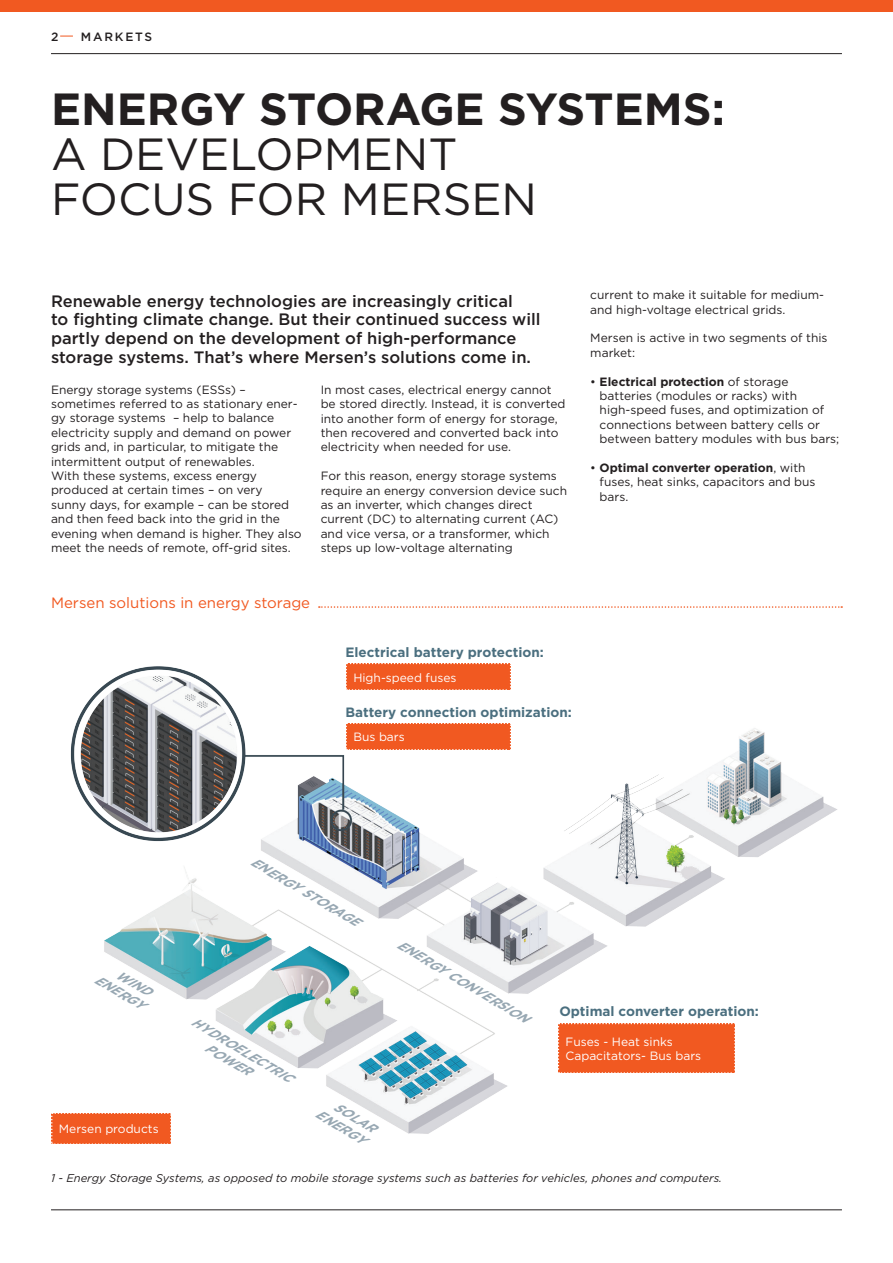
<style>
.page{position:relative;width:893px;height:1263px;background:#fff}
.page>*{position:absolute;margin:0;border:0;box-sizing:border-box;transform-origin:0 0}
.t1{font:45px/45px "Gotham";color:#231f20}
.t2{font:700 45px "Gotham";color:#231f20}
.t3{font:500 16.5px/18.8px "Gotham";color:#231f20}
.t4{font:15px "Gotham";color:#f15921}
.t5{font:700 13.5px "Gotham";color:#4b6f7f}
.t6{font:italic 700 12.75px/15.3px "Gotham";color:#98a8b3;text-align:right}
.t7{font:12px/14.4px "Gotham";color:#231f20}
.t8{font:12px/14.4px "Gotham";color:#fff}
.t9{font:500 12px "Gotham";letter-spacing:.15em;color:#231f20}
.t10{font:italic 11.25px "Gotham";color:#231f20}
.s1{font-weight:700}
</style>
<div class="page">
<div style="left:0;top:0;width:893px;height:11px;background:#f15921"></div>
<hr style="left:51px;top:1209px;width:791px;height:1px;background:#231f20">
<hr style="left:51px;top:53px;width:791px;height:1px;background:#231f20">
<svg style="left:60px;top:36px;width:13px;height:1px"></svg>
<img style="left:70px;top:666px;width:767px;height:468px">
<svg style="left:345px;top:663px;width:167px;height:28px;background:#f26632"></svg>
<svg style="left:345px;top:723px;width:167px;height:27px;background:#f1602b"></svg>
<svg style="left:558px;top:1023px;width:178px;height:51px;background:#f15f2a"></svg>
<svg style="left:51px;top:1112px;width:121px;height:32px;background:#f1632f"></svg>
<svg style="left:319px;top:606px;width:523px;height:2px"></svg>
<p class="t9" style="left:51px;top:29px;width:9px">2</p>
<p class="t9" style="left:81px;top:29px;width:73px">MARKETS</p>
<h1 class="t2" style="left:51px;top:80px;width:675px">ENERGY STORAGE SYSTEMS:</h1>
<h1 class="t1" style="left:51px;top:131px;width:488px">A DEVELOPMENT<br>FOCUS FOR MERSEN</h1>
<h2 class="t3" style="left:51px;top:291px;width:491px">Renewable energy technologies are increasingly critical<br>to fighting climate change. But their continued success will partly depend on the development of high-performance storage systems. That’s where Mersen’s solutions come in.</h2>
<p class="t7" style="left:51px;top:382px;width:252px">Energy storage systems (ESSs) – sometimes referred to as stationary ener&shy;gy storage systems – help to balance electricity supply and demand on power grids and, in particular, to mitigate the intermittent output of renewables.<br>With these systems, excess energy produced at certain times – on very<br>sunny days, for example – can be stored and then feed back into the grid in the evening when demand is higher. They also meet the needs of remote, off-grid sites.</p>
<p class="t7" style="left:321px;top:382px;width:246px">In most cases, electrical energy cannot be stored directly. Instead, it is converted into another form of energy for storage, then recovered and converted back into electricity when needed for use.</p>
<p class="t7" style="left:321px;top:468px;width:248px">For this reason, energy storage systems require an energy conversion device such as an inverter, which changes direct current (DC) to alternating current (AC) and vice versa, or a transformer, which steps up low-voltage alternating</p>
<p class="t4" style="left:51px;top:593px;width:261px">Mersen solutions in energy storage</p>
<p class="t5" style="left:345px;top:643px;width:200px">Electrical battery protection:</p>
<p class="t8" style="left:353px;top:670px;width:105px">High-speed fuses</p>
<p class="t5" style="left:345px;top:703px;width:228px">Battery connection optimization:</p>
<p class="t8" style="left:353px;top:730px;width:53px">Bus bars</p>
<p class="t7" style="left:590px;top:287px;width:235px">current to make it suitable for medium&shy;and high-voltage electrical grids.</p>
<p class="t7" style="left:590px;top:331px;width:239px">Mersen is active in two segments of this market:</p>
<p class="t7" style="left:600px;top:374px;width:241px;text-indent:-9px">• <span class="s1">Electrical protection</span> of storage batteries (modules or racks) with high-speed fuses, and optimization of connections between battery cells or between battery modules with bus bars;</p>
<p class="t7" style="left:600px;top:460px;width:217px;text-indent:-9px">• <span class="s1">Optimal converter operation</span>, with fuses, heat sinks, capacitors and bus bars.</p>
<p class="t6" style="left:256px;top:853px;width:124px;rotate:31deg">ENERGY STORAGE</p>
<p class="t6" style="left:121px;top:966px;width:40px;rotate:31deg">WIND</p>
<p class="t6" style="left:100px;top:971px;width:57px;rotate:31deg">ENERGY</p>
<p class="t8" style="left:59px;top:1122px;width:101px">Mersen products</p>
<p class="t6" style="left:218px;top:1026px;width:91px;text-align:left;text-indent:-25px;rotate:31deg">HYDROELECTRIC<br>POWER</p>
<p class="t6" style="left:402px;top:936px;width:151px;rotate:31deg">ENERGY CONVERSION</p>
<p class="t6" style="left:329px;top:1092px;width:59px;rotate:31deg">SOLAR<br>ENERGY</p>
<p class="t5" style="left:559px;top:1002px;width:201px">Optimal converter operation:</p>
<p class="t8" style="left:566px;top:1034px;width:137px">Fuses - Heat sinks<br>Capacitators- Bus bars</p>
<p class="t10" style="left:51px;top:1171px;width:673px">1 - Energy Storage Systems, as opposed to mobile storage systems such as batteries for vehicles, phones and computers.</p>
</div>
